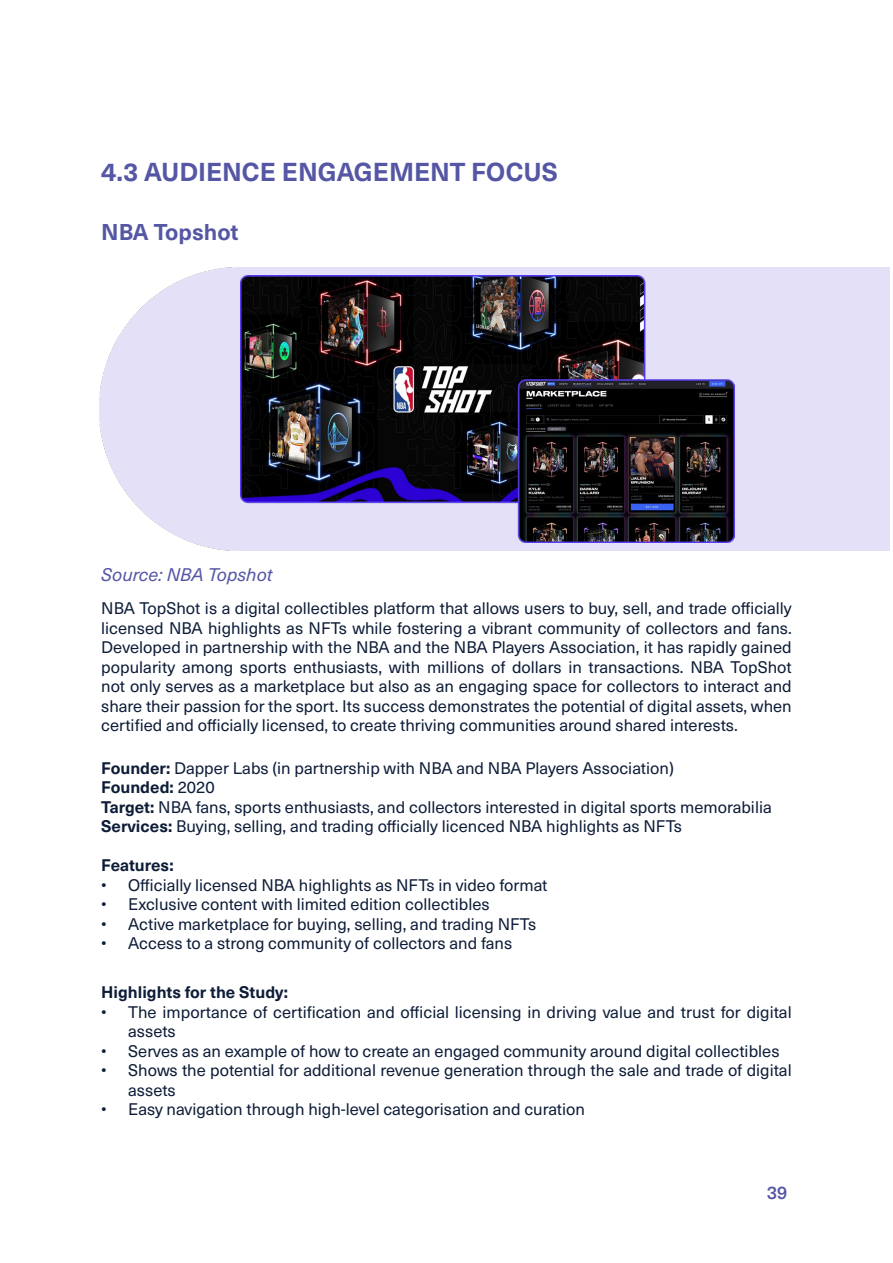
<style>
.page{position:relative;width:893px;height:1263px;background:#fff}
.page>*{position:absolute;margin:0;border:0;box-sizing:border-box;transform-origin:0 0}
.Paragraph_Style_1{font:700 25.5px "Neue Haas Unica";color:#5557a5}
.Paragraph_Style_1-2{font:700 22.5px "Neue Haas Unica";color:#5557a5}
.Paragraph_Style_1-3{font:italic 18px "Neue Haas Unica";color:#5557a5}
.t1{font:500 18px "Neue Haas Unica";color:#5557a5}
.t2{font:16.5px/19.5px "Neue Haas Unica";color:#0d1c37}
.t3{font:700 16.5px "Neue Haas Unica";color:#0d1c37}
.s1{font-weight:700}
.s2{font-weight:400}
</style>
<div class="page">
<img style="left:99px;top:267px;width:791px;height:284px">
<img style="left:241px;top:275px;width:493px;height:267px">
<p class="Paragraph_Style_1" style="left:101px;top:153px;width:458px">4.3 AUDIENCE ENGAGEMENT FOCUS</p>
<p class="Paragraph_Style_1-2" style="left:101px;top:215px;width:139px">NBA Topshot</p>
<p class="Paragraph_Style_1-3" style="left:101px;top:561px;width:173px">Source: NBA Topshot</p>
<p class="t2" style="left:101px;top:598px;width:692px;text-align:justify">NBA TopShot is a digital collectibles platform that allows users to buy, sell, and trade officially licensed NBA highlights as NFTs while fostering a vibrant community of collectors and fans.<br>Developed in partnership with the NBA and the NBA Players Association, it has rapidly gained popularity among sports enthusiasts, with millions of dollars in transactions. NBA TopShot not only serves as a marketplace but also as an engaging space for collectors to interact and share their passion for the sport. Its success demonstrates the potential of digital assets, when certified and officially licensed, to create thriving communities around shared interests.</p>
<p class="t2" style="left:101px;top:757px;width:574px"><span class="s1">Founder:</span> Dapper Labs (in partnership with NBA and NBA Players Association)</p>
<p class="t3" style="left:101px;top:775px;width:115px">Founded: <span class="s2">2020</span></p>
<p class="t2" style="left:101px;top:796px;width:672px"><span class="s1">Target:</span> NBA fans, sports enthusiasts, and collectors interested in digital sports memorabilia</p>
<p class="t2" style="left:101px;top:815px;width:582px"><span class="s1">Services:</span> Buying, selling, and trading officially licenced NBA highlights as NFTs</p>
<p class="t3" style="left:101px;top:853px;width:74px">Features:</p>
<p class="t2" style="left:101px;top:874px;width:448px">• Officially licensed NBA highlights as NFTs in video format</p>
<p class="t2" style="left:101px;top:893px;width:390px">• Exclusive content with limited edition collectibles</p>
<p class="t2" style="left:101px;top:913px;width:436px">• Active marketplace for buying, selling, and trading NFTs</p>
<p class="t2" style="left:101px;top:932px;width:412px">• Access to a strong community of collectors and fans</p>
<p class="t3" style="left:101px;top:979px;width:188px">Highlights for the Study:</p>
<p class="t2" style="left:128px;top:1001px;width:665px;text-indent:-27px">• The importance of certification and official licensing in driving value and trust for digital assets</p>
<p class="t2" style="left:101px;top:1040px;width:680px">• Serves as an example of how to create an engaged community around digital collectibles</p>
<p class="t2" style="left:128px;top:1059px;width:665px;text-indent:-27px">• Shows the potential for additional revenue generation through the sale and trade of digital assets</p>
<p class="t2" style="left:101px;top:1098px;width:485px">• Easy navigation through high-level categorisation and curation</p>
<p class="t1" style="left:767px;top:1179px;width:22px">39</p>
</div>
